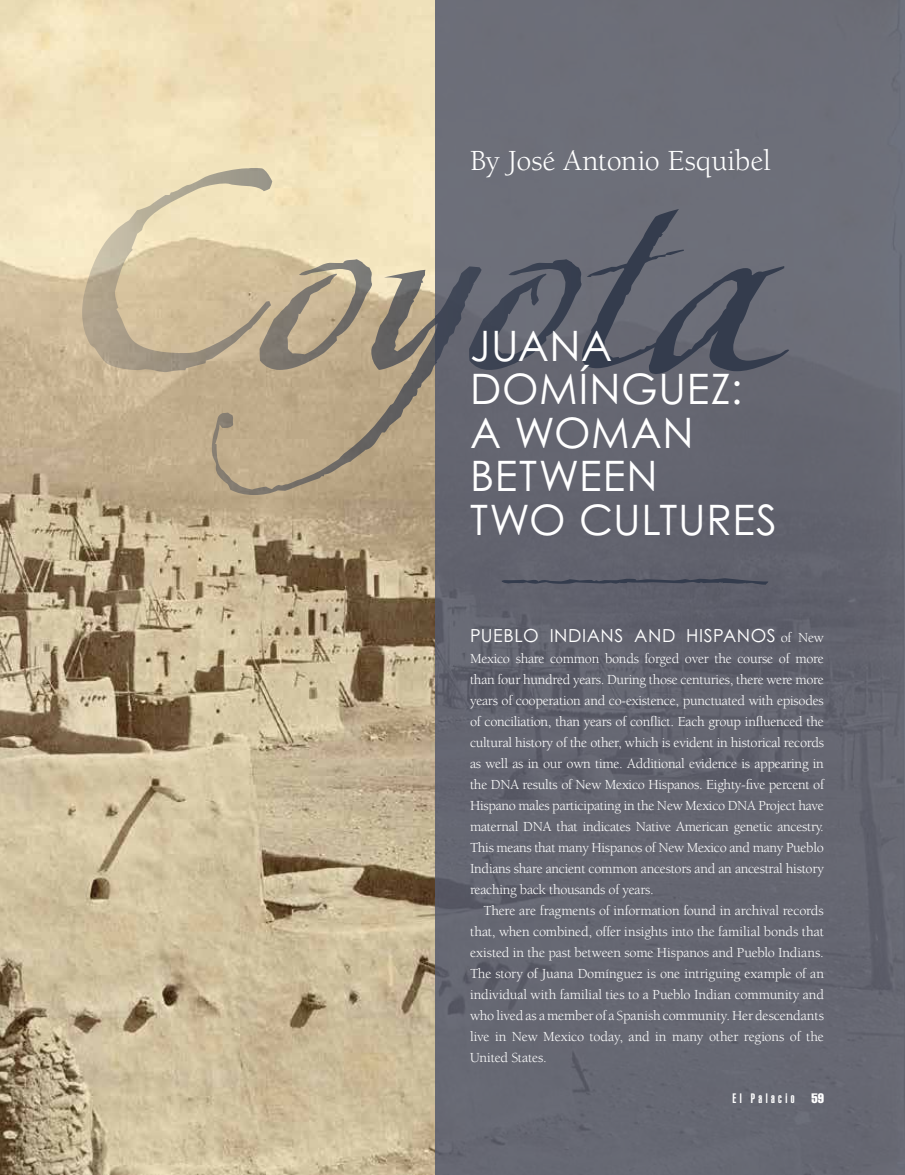
<style>
.page{position:relative;width:905px;height:1175px;background:#fff}
.page>*{position:absolute;margin:0;border:0;box-sizing:border-box;transform-origin:0 0}
.t1{font:42px/43.5px "Century Gothic";letter-spacing:.02em;color:#fff}
.t2{font:30px "Berkeley";letter-spacing:-.005em;color:#fff}
.t3{font:18px "Century Gothic";letter-spacing:.03em;color:#fff}
.t4{font:14.25px/21px "Berkeley";letter-spacing:-.02em;color:#fff;text-align:justify}
.t5{font:900 extra-condensed 13.5px "Helvetica";letter-spacing:.25em;color:#fff}
.t6{font:extra-condensed 13.5px "Helvetica";color:#fff}
.s1{font-family:"Berkeley";font-size:14.25px}
</style>
<div class="page">
<img style="left:0;top:0;width:435px;height:1174px">
<div style="left:435px;top:0;width:469px;height:1174px;background:#666772"></div>
<svg style="left:211px;top:266px;width:258px;height:229px;fill:#b9a584"></svg>
<svg style="left:82px;top:168px;width:290px;height:204px"></svg>
<svg style="left:469px;top:209px;width:320px;height:165px"></svg>
<svg style="left:501px;top:578px;width:267px;height:6px"></svg>
<h2 class="t2" style="left:470px;top:144px;width:302px">By José Antonio Esquibel</h2>
<h1 class="t1" style="left:470px;top:323px;width:308px">JUANA<br>DOMÍNGUEZ:<br>A WOMAN<br>BETWEEN<br>TWO CULTURES</h1>
<p class="t3" style="left:470px;top:625px;width:355px">PUEBLO INDIANS AND HISPANOS <span class="s1">of New</span></p>
<p class="t4" style="left:470px;top:648px;width:355px">Mexico share common bonds forged over the course of more than four hundred years. During those centuries, there were more years of cooperation and co-existence, punctuated with episodes of conciliation, than years of conflict. Each group influenced the cultural history of the other, which is evident in historical records as well as in our own time. Additional evidence is appearing in the DNA results of New Mexico Hispanos. Eighty-five percent of Hispano males participating in the New Mexico DNA Project have maternal DNA that indicates Native American genetic ancestry.<br>This means that many Hispanos of New Mexico and many Pueblo Indians share ancient common ancestors and an ancestral history reaching back thousands of years.</p>
<p class="t4" style="left:470px;top:900px;width:355px;text-indent:13px">There are fragments of information found in archival records that, when combined, offer insights into the familial bonds that existed in the past between some Hispanos and Pueblo Indians.<br>The story of Juana Domínguez is one intriguing example of an individual with familial ties to a Pueblo Indian community and who lived as a member of a Spanish community. Her descendants live in New Mexico today, and in many other regions of the United States.</p>
<p class="t5" style="left:732px;top:1090px;width:63px">El Palacio</p>
<p class="t6" style="left:811px;top:1089px;width:14px">59</p>
</div>
